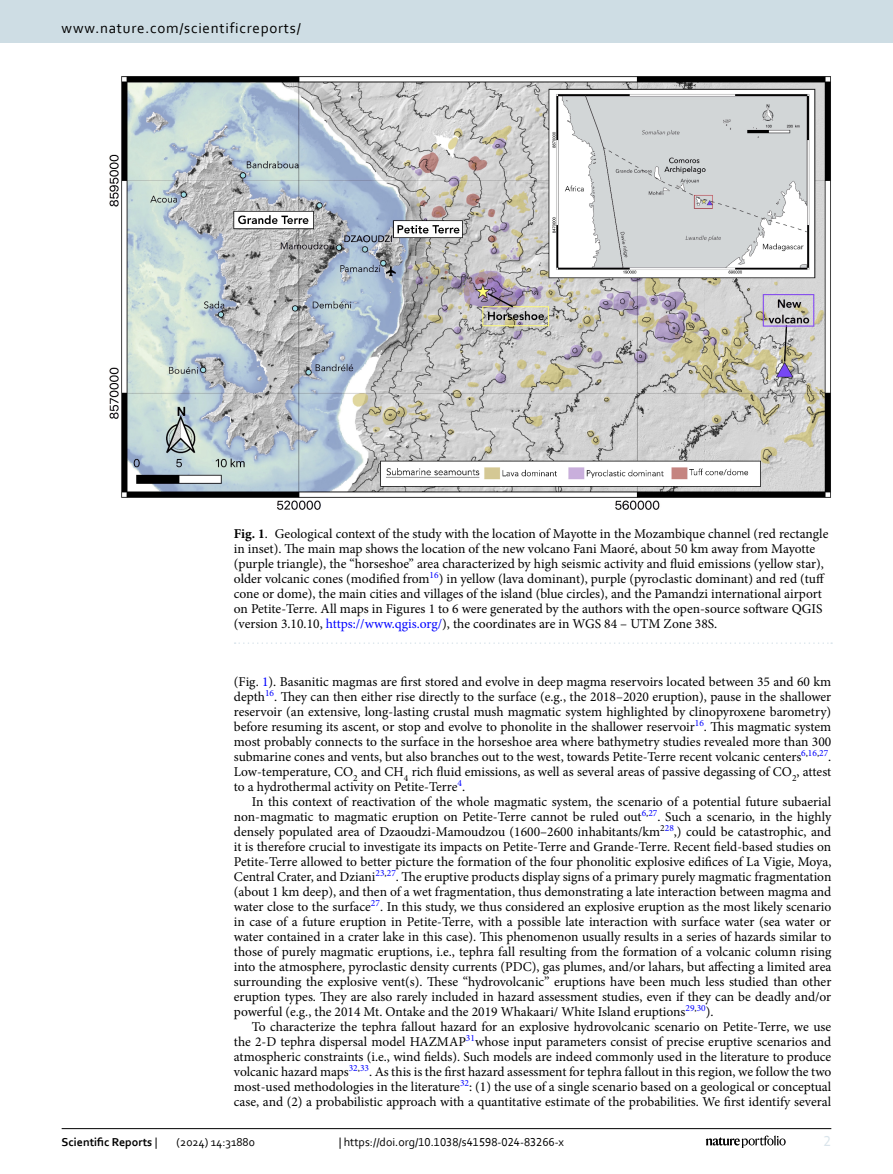
<style>
.page{position:relative;width:893px;height:1174px;background:#fff}
.page>*{position:absolute;margin:0;border:0;box-sizing:border-box;transform-origin:0 0}
.t1{font:15px "Corbel";letter-spacing:.05em;color:#000}
.t2{font:15px "Corbel";color:#d9e4eb}
.Body_Text_Indent{font:13.5px/15px "Minion Pro";letter-spacing:-.005em;color:#000;text-align:justify}
.Figure_Caption{font:13.5px/15px "Minion Pro";letter-spacing:-.005em;color:#000}
.t3{font:12px "Corbel";color:#000}
.t4{font:700 12px "Corbel";color:#000}
.s1{font-weight:700}
.s2{color:#00f}
.s3{font-weight:400}
</style>
<div class="page">
<img style="left:109px;top:76px;width:722px;height:434px">
<svg style="left:235px;top:642px;width:597px;height:2px"></svg>
<hr style="left:62px;top:1128px;width:769px;height:1px;background:#000">
<svg style="left:706px;top:1135px;width:80px;height:12px"></svg>
<div style="left:0;top:0;width:893px;height:43px;background:#cedde4"></div>
<p class="t1" style="left:62px;top:18px;width:241px">www.nature.com/scientificreports/</p>
<p class="Figure_Caption" style="left:234px;top:526px;width:596px"><span class="s1">Fig. 1</span>. Geological context of the study with the location of Mayotte in the Mozambique channel (red rectangle in inset). The main map shows the location of the new volcano Fani Maoré, about 50 km away from Mayotte (purple triangle), the “horseshoe” area characterized by high seismic activity and fluid emissions (yellow star), older volcanic cones (modified from<sup>16</sup>) in yellow (lava dominant), purple (pyroclastic dominant) and red (tuff cone or dome), the main cities and villages of the island (blue circles), and the Pamandzi international airport on Petite-Terre. All maps in Figures 1 to 6 were generated by the authors with the open-source software QGIS (version 3.10.10, <span class="s2">https://www.qgis.org/</span>), the coordinates are in WGS 84 – UTM Zone 38S.</p>
<p class="Body_Text_Indent" style="left:234px;top:674px;width:599px">(Fig. <span class="s2">1</span>). Basanitic magmas are first stored and evolve in deep magma reservoirs located between 35 and 60 km depth<sup>16</sup>. They can then either rise directly to the surface (e.g., the 2018–2020 eruption), pause in the shallower reservoir (an extensive, long-lasting crustal mush magmatic system highlighted by clinopyroxene barometry) before resuming its ascent, or stop and evolve to phonolite in the shallower reservoir<sup>16</sup>. This magmatic system most probably connects to the surface in the horseshoe area where bathymetry studies revealed more than 300 submarine cones and vents, but also branches out to the west, towards Petite-Terre recent volcanic centers<sup>6</sup><sup>,</sup><sup>16</sup><sup>,</sup><sup>27</sup>.<br>Low-temperature, CO<sub>2</sub> and CH<sub>4</sub> rich fluid emissions, as well as several areas of passive degassing of CO<sub>2</sub>, attest to a hydrothermal activity on Petite-Terre<sup>4</sup>.</p>
<p class="Body_Text_Indent" style="left:234px;top:794px;width:599px;text-indent:18px">In this context of reactivation of the whole magmatic system, the scenario of a potential future subaerial non-magmatic to magmatic eruption on Petite-Terre cannot be ruled out<sup>6</sup><sup>,</sup><sup>27</sup>. Such a scenario, in the highly densely populated area of Dzaoudzi-Mamoudzou (1600–2600 inhabitants/km<sup>2</sup><sup>28</sup>,) could be catastrophic, and it is therefore crucial to investigate its impacts on Petite-Terre and Grande-Terre. Recent field-based studies on Petite-Terre allowed to better picture the formation of the four phonolitic explosive edifices of La Vigie, Moya, Central Crater, and Dziani<sup>23</sup><sup>,</sup><sup>27</sup>. The eruptive products display signs of a primary purely magmatic fragmentation (about 1 km deep), and then of a wet fragmentation, thus demonstrating a late interaction between magma and water close to the surface<sup>27</sup>. In this study, we thus considered an explosive eruption as the most likely scenario in case of a future eruption in Petite-Terre, with a possible late interaction with surface water (sea water or water contained in a crater lake in this case). This phenomenon usually results in a series of hazards similar to those of purely magmatic eruptions, i.e., tephra fall resulting from the formation of a volcanic column rising into the atmosphere, pyroclastic density currents (PDC), gas plumes, and/or lahars, but affecting a limited area surrounding the explosive vent(s). These “hydrovolcanic” eruptions have been much less studied than other eruption types. They are also rarely included in hazard assessment studies, even if they can be deadly and/or powerful (e.g., the 2014 Mt. Ontake and the 2019 Whakaari/ White Island eruptions<sup>29</sup><sup>,</sup><sup>30</sup>).</p>
<p class="Body_Text_Indent" style="left:234px;top:1019px;width:599px;text-indent:18px">To characterize the tephra fallout hazard for an explosive hydrovolcanic scenario on Petite-Terre, we use the 2-D tephra dispersal model HAZMAP<sup>31</sup>whose input parameters consist of precise eruptive scenarios and atmospheric constraints (i.e., wind fields). Such models are indeed commonly used in the literature to produce volcanic hazard maps<sup>32</sup><sup>,</sup><sup>33</sup>. As this is the first hazard assessment for tephra fallout in this region, we follow the two most-used methodologies in the literature<sup>32</sup>: (1) the use of a single scenario based on a geological or conceptual case, and (2) a probabilistic approach with a quantitative estimate of the probabilities. We first identify several</p>
<p class="t4" style="left:62px;top:1134px;width:97px">Scientific Reports <span class="s3">|</span></p>
<p class="t3" style="left:177px;top:1134px;width:80px">(2024) 14:31880</p>
<p class="t3" style="left:339px;top:1134px;width:227px">| https://doi.org/10.1038/s41598-024-83266-x</p>
<p class="t2" style="left:824px;top:1132px;width:9px">2</p>
</div>
